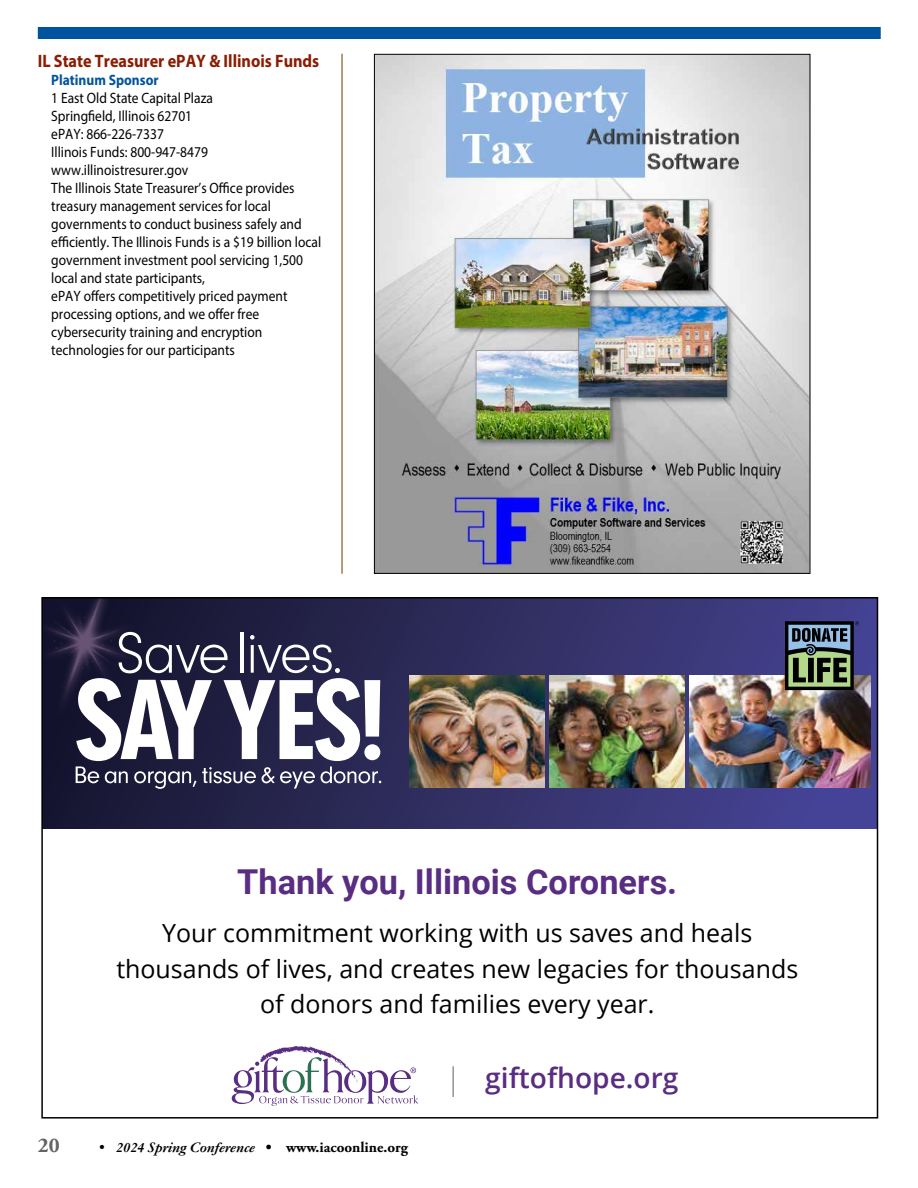
<style>
.page{position:relative;width:918px;height:1188px;background:#fff}
.page>*{position:absolute;margin:0;border:0;box-sizing:border-box;transform-origin:0 0}
.t1{font:700 34.35px "Roboto";color:#592d82}
.t2{font:600 28.05px "Open Sans";color:#592d82}
.t3{font:24.9px/35.7px "Open Sans";color:#000;text-align:center}
.t4{font:700 21px "Adobe Garamond Pro";color:#636466}
.t5{font:700 18px "Myriad Pro";color:#8a1d03;scale:.9 1}
.t6{font:15px/18px "Myriad Pro";color:#000;scale:.9 1}
.t7{font:italic 700 15px "Garamond";color:#000}
.t8{font:700 15px "Myriad Pro";color:#00539f;scale:.9 1}
.s1{font-family:"Adobe Garamond Pro";font-weight:400;font-style:normal}
.s2{font-family:"Adobe Garamond Pro";font-style:normal}
</style>
<div class="page">
<div style="left:38px;top:27px;width:843px;height:12px;background:#00539f"></div>
<img style="left:376px;top:56px;width:432px;height:516px">
<img style="left:44px;top:600px;width:831px;height:506px">
<hr style="left:341px;top:54px;width:2px;height:520px;background:#9a804d">
<p class="t5" style="left:38px;top:49px;width:314px">IL State Treasurer ePAY &amp; Illinois Funds</p>
<p class="t8" style="left:51px;top:70px;width:121px">Platinum Sponsor</p>
<p class="t6" style="left:51px;top:89px;width:301px">1 East Old State Capital Plaza<br>Springfield, Illinois 62701<br>ePAY: 866-226-7337<br>Illinois Funds: 800-947-8479 www.illinoistresurer.gov<br>The Illinois State Treasurer’s Office provides treasury management services for local governments to conduct business safely and efficiently. The Illinois Funds is a $19 billion local government investment pool servicing 1,500 local and state participants,<br>ePAY offers competitively priced payment processing options, and we offer free cybersecurity training and encryption technologies for our participants</p>
<h1 class="t1" style="left:237px;top:857px;width:442px">Thank you, Illinois Coroners.</h1>
<h3 class="t3" style="left:116px;top:914px;width:683px">Your commitment working with us saves and heals thousands of lives, and creates new legacies for thousands of donors and families every year.</h3>
<h3 class="t4" style="left:38px;top:1133px;width:23px">20</h3>
<p class="t7" style="left:99px;top:1138px;width:310px"><span class="s1">•</span> 2024 Spring Conference <span class="s2">• www.iacoonline.org</span></p>
<h2 class="t2" style="left:485px;top:1059px;width:195px">giftofhope.org</h2>
</div>
